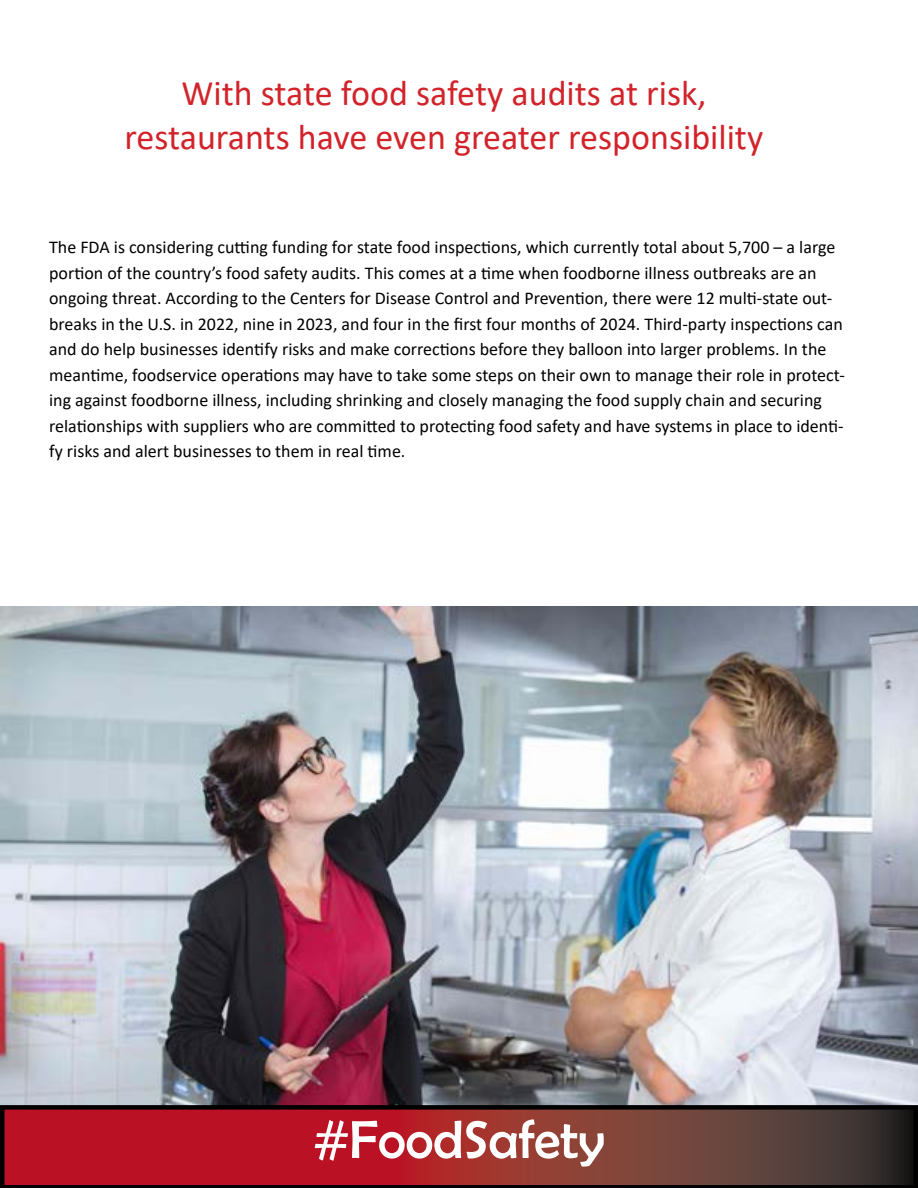
<style>
.page{position:relative;width:918px;height:1188px;background:#fff}
.page>*{position:absolute;margin:0;border:0;box-sizing:border-box;transform-origin:0 0}
.t1{font:54px "Berlin Sans FB";color:#fff}
.t2{font:36px/43.2px "Calibri";color:#d2232a;text-align:center}
.t3{font:18px/25.5px "Calibri";color:#000}
</style>
<div class="page">
<img style="left:0;top:607px;width:918px;height:498px">
<svg style="left:0;top:1105px;width:918px;height:83px;background:#852428"></svg>
<h2 class="t2" style="left:125px;top:71px;width:640px">With state food safety audits at risk, restaurants have even greater responsibility</h2>
<p class="t3" style="left:49px;top:234px;width:797px">The FDA is considering cutting funding for state food inspections, which currently total about 5,700 – a large portion of the country’s food safety audits. This comes at a time when foodborne illness outbreaks are an ongoing threat. According to the Centers for Disease Control and Prevention, there were 12 multi-state out&shy;breaks in the U.S. in 2022, nine in 2023, and four in the first four months of 2024. Third-party inspections can and do help businesses identify risks and make corrections before they balloon into larger problems. In the meantime, foodservice operations may have to take some steps on their own to manage their role in protect&shy;ing against foodborne illness, including shrinking and closely managing the food supply chain and securing relationships with suppliers who are committed to protecting food safety and have systems in place to identi&shy;fy risks and alert businesses to them in real time.</p>
<h1 class="t1" style="left:313px;top:1110px;width:293px">#FoodSafety</h1>
</div>
